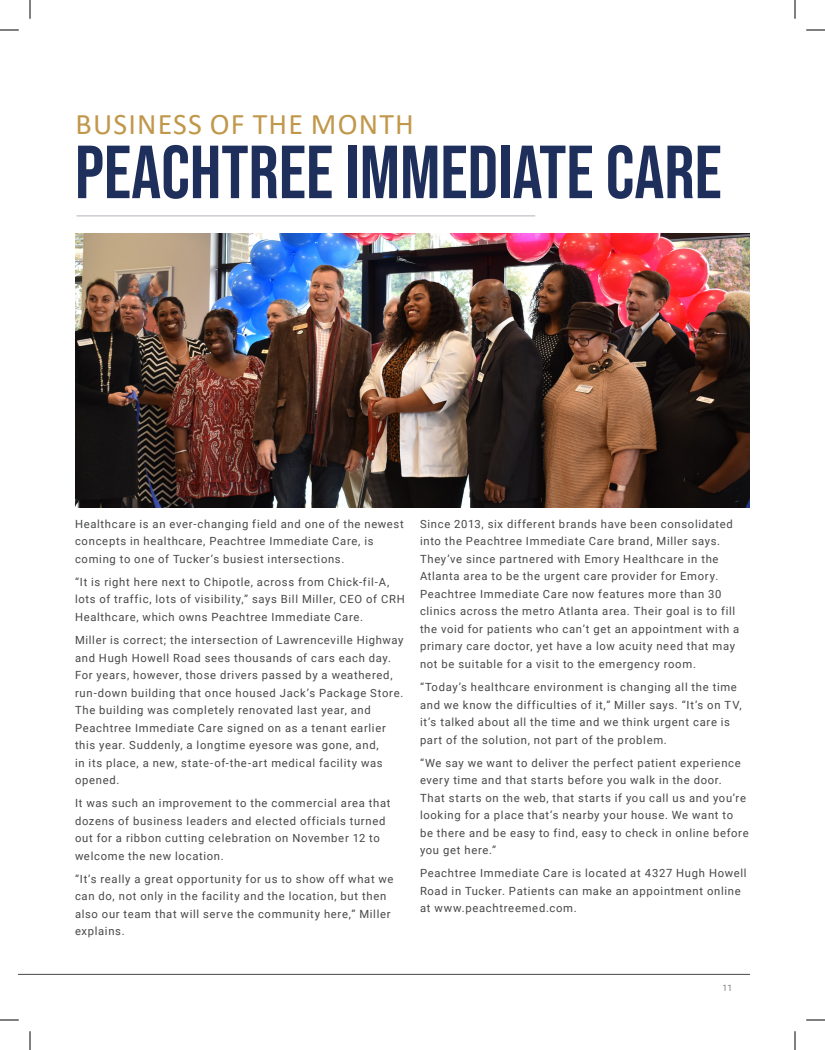
<style>
.page{position:relative;width:825px;height:1050px;background:#fff}
.page>*{position:absolute;margin:0;border:0;box-sizing:border-box;transform-origin:0 0}
.t1{font:75px "Bebas Neue";color:#1e2f5c}
.t2{font:30px "Calibri";letter-spacing:.04em;color:#c1984b}
.t3{font:11.25px/17.5px "Roboto";letter-spacing:.06em;color:#464748}
.t4{font:300 8.75px "Roboto";color:#464748}
</style>
<div class="page">
<hr style="left:19px;top:974px;width:731px;height:1px;background:#464748">
<hr style="left:77px;top:216px;width:458px;height:1px;background:#aeb5be">
<img style="left:75px;top:234px;width:675px;height:273px">
<svg style="left:0;top:29px;width:19px;height:2px"></svg>
<svg style="left:806px;top:29px;width:19px;height:2px"></svg>
<svg style="left:0;top:1019px;width:19px;height:2px"></svg>
<svg style="left:806px;top:1019px;width:19px;height:2px"></svg>
<svg style="left:29px;top:0;width:2px;height:19px"></svg>
<svg style="left:29px;top:1031px;width:2px;height:19px"></svg>
<svg style="left:794px;top:0;width:2px;height:19px"></svg>
<svg style="left:794px;top:1031px;width:2px;height:19px"></svg>
<h2 class="t2" style="left:76px;top:103px;width:340px">BUSINESS OF THE MONTH</h2>
<h1 class="t1" style="left:75px;top:130px;width:648px">PEACHTREE IMMEDIATE CARE</h1>
<p class="t3" style="left:75px;top:515px;width:330px">Healthcare is an ever-changing field and one of the newest concepts in healthcare, Peachtree Immediate Care, is coming to one of Tucker’s busiest intersections.</p>
<p class="t3" style="left:75px;top:573px;width:331px">“It is right here next to Chipotle, across from Chick-fil-A, lots of traffic, lots of visibility,” says Bill Miller, CEO of CRH<br>Healthcare, which owns Peachtree Immediate Care.</p>
<p class="t3" style="left:75px;top:631px;width:330px">Miller is correct; the intersection of Lawrenceville Highway and Hugh Howell Road sees thousands of cars each day.<br>For years, however, those drivers passed by a weathered, run-down building that once housed Jack’s Package Store.<br>The building was completely renovated last year, and Peachtree Immediate Care signed on as a tenant earlier this year. Suddenly, a longtime eyesore was gone, and,<br>in its place, a new, state-of-the-art medical facility was opened.</p>
<p class="t3" style="left:75px;top:794px;width:317px">It was such an improvement to the commercial area that dozens of business leaders and elected officials turned out for a ribbon cutting celebration on November 12 to welcome the new location.</p>
<p class="t3" style="left:75px;top:870px;width:320px">“It’s really a great opportunity for us to show off what we can do, not only in the facility and the location, but then also our team that will serve the community here,” Miller explains.</p>
<p class="t3" style="left:420px;top:515px;width:321px">Since 2013, six different brands have been consolidated into the Peachtree Immediate Care brand, Miller says.<br>They’ve since partnered with Emory Healthcare in the Atlanta area to be the urgent care provider for Emory.<br>Peachtree Immediate Care now features more than 30 clinics across the metro Atlanta area. Their goal is to fill the void for patients who can’t get an appointment with a primary care doctor, yet have a low acuity need that may not be suitable for a visit to the emergency room.</p>
<p class="t3" style="left:420px;top:678px;width:323px">“Today’s healthcare environment is changing all the time and we know the difficulties of it,” Miller says. “It’s on TV, it’s talked about all the time and we think urgent care is part of the solution, not part of the problem.</p>
<p class="t3" style="left:420px;top:754px;width:330px">“We say we want to deliver the perfect patient experience every time and that starts before you walk in the door.<br>That starts on the web, that starts if you call us and you’re looking for a place that’s nearby your house. We want to be there and be easy to find, easy to check in online before you get here.”</p>
<p class="t3" style="left:420px;top:864px;width:328px">Peachtree Immediate Care is located at 4327 Hugh Howell<br>Road in Tucker. Patients can make an appointment online at www.peachtreemed.com.</p>
<p class="t4" style="left:723px;top:982px;width:11px">11</p>
</div>
